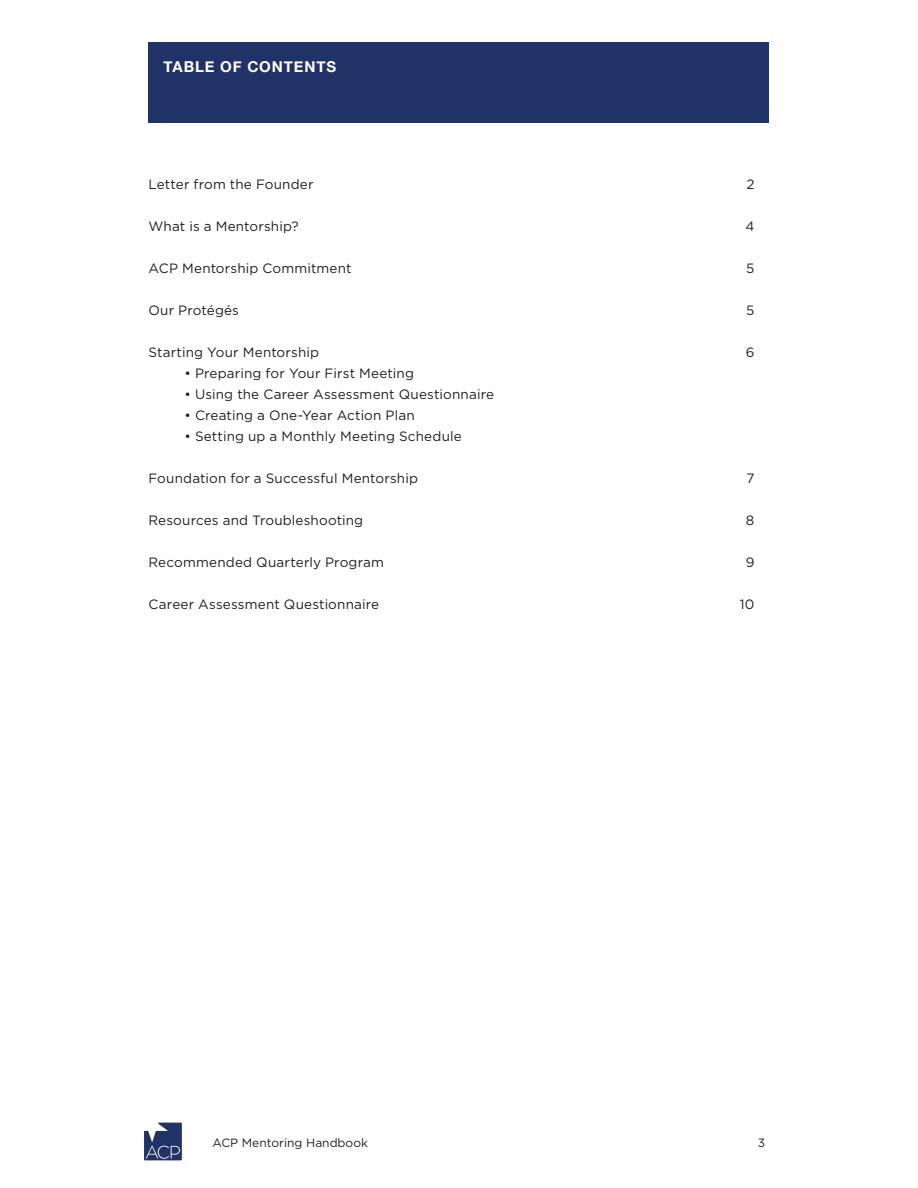
<style>
.page{position:relative;width:918px;height:1188px;background:#fff}
.page>*{position:absolute;margin:0;border:0;box-sizing:border-box;transform-origin:0 0}
.t1{font:700 15px "Helvetica Neue";letter-spacing:.055em;color:#fff}
.t2{font:13.5px "Gotham";letter-spacing:.01em;color:#231f20}
.t3{font:12px "Gotham";color:#231f20}
</style>
<div class="page">
<svg style="left:144px;top:1123px;width:38px;height:37px"></svg>
<div style="left:148px;top:42px;width:622px;height:81px;background:#203266"></div>
<p class="t1" style="left:164px;top:57px;width:174px">TABLE OF CONTENTS</p>
<p class="t2" style="left:148px;top:176px;width:167px">Letter from the Founder</p>
<p class="t2" style="left:148px;top:218px;width:152px">What is a Mentorship?</p>
<p class="t2" style="left:148px;top:260px;width:205px">ACP Mentorship Commitment</p>
<p class="t2" style="left:148px;top:302px;width:92px">Our Protégés</p>
<p class="t2" style="left:148px;top:344px;width:172px">Starting Your Mentorship</p>
<p class="t2" style="left:185px;top:365px;width:231px">• Preparing for Your First Meeting</p>
<p class="t2" style="left:185px;top:386px;width:311px">• Using the Career Assessment Questionnaire</p>
<p class="t2" style="left:185px;top:407px;width:232px">• Creating a One-Year Action Plan</p>
<p class="t2" style="left:185px;top:428px;width:279px">• Setting up a Monthly Meeting Schedule</p>
<p class="t2" style="left:148px;top:470px;width:271px">Foundation for a Successful Mentorship</p>
<p class="t2" style="left:148px;top:512px;width:216px">Resources and Troubleshooting</p>
<p class="t2" style="left:148px;top:554px;width:237px">Recommended Quarterly Program</p>
<p class="t2" style="left:148px;top:596px;width:232px">Career Assessment Questionnaire</p>
<p class="t2" style="left:746px;top:176px;width:10px">2</p>
<p class="t2" style="left:745px;top:218px;width:11px">4</p>
<p class="t2" style="left:746px;top:260px;width:10px">5</p>
<p class="t2" style="left:746px;top:302px;width:10px">5</p>
<p class="t2" style="left:746px;top:344px;width:10px">6</p>
<p class="t2" style="left:746px;top:470px;width:10px">7</p>
<p class="t2" style="left:746px;top:512px;width:10px">8</p>
<p class="t2" style="left:746px;top:554px;width:10px">9</p>
<p class="t2" style="left:740px;top:596px;width:16px">10</p>
<p class="t3" style="left:212px;top:1136px;width:157px">ACP Mentoring Handbook</p>
<p class="t3" style="left:758px;top:1136px;width:9px">3</p>
</div>
